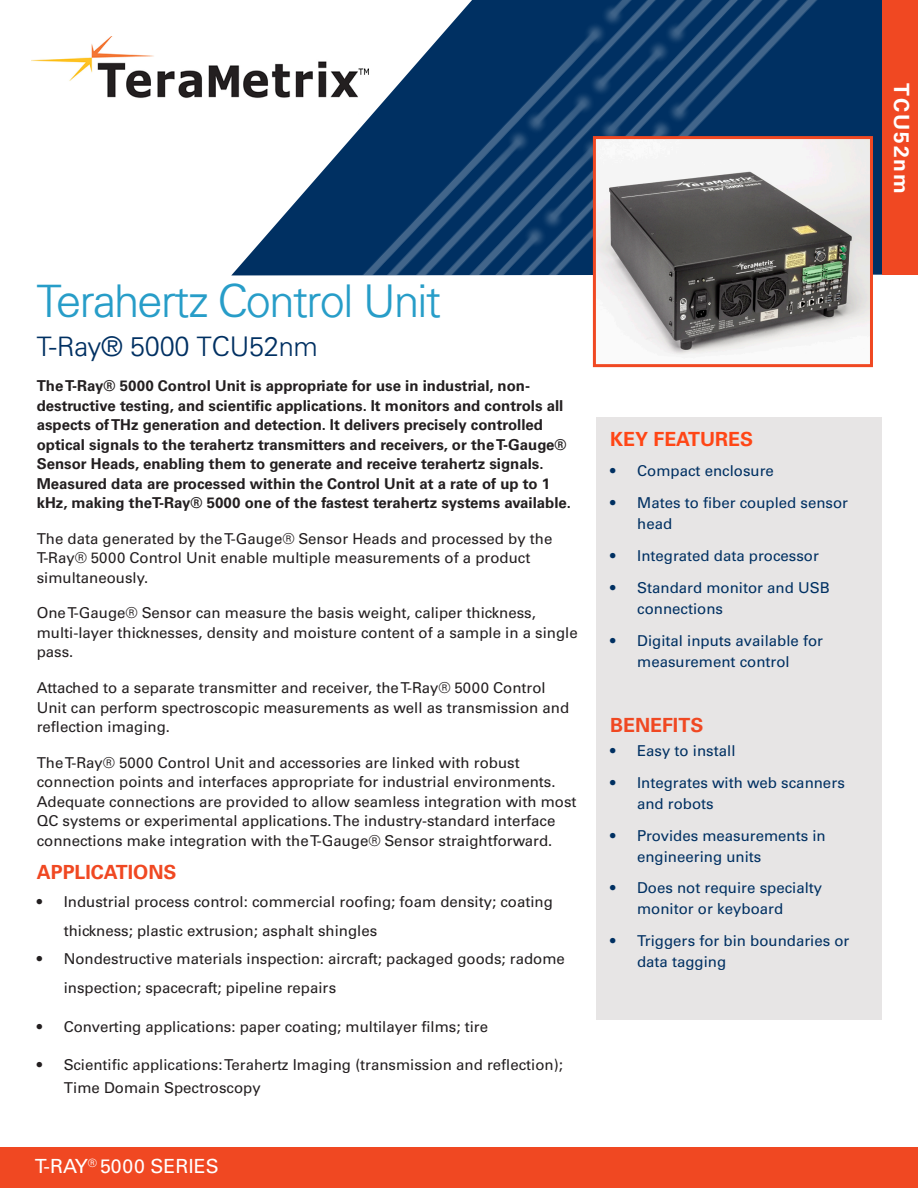
<style>
.page{position:relative;width:918px;height:1188px;background:#fff}
.page>*{position:absolute;margin:0;border:0;box-sizing:border-box;transform-origin:0 0}
.t1{font:300 45px "Univers";letter-spacing:-.03em;color:#279dc8}
.t2{font:300 27px "Univers";color:#003062}
.Default{font:700 21px "Univers LT Std";letter-spacing:.09em;color:#fff}
.t3{font:700 19.5px "Univers LT Std";color:#f04822}
.Default-2{font:19.5px "Univers LT Std";color:#fff}
.t4{font:700 19.5px "Univers LT Std";color:#ff4616}
.t5{font:15px/19.5px "Univers LT Std";color:#231f20}
.t6{font:700 15px/19.5px "Univers LT Std";color:#231f20}
.t7{font:15px/21px "Univers LT Std";color:#003062}
</style>
<div class="page">
<svg style="left:231px;top:225px;width:687px;height:50px"></svg>
<img style="left:275px;top:0;width:614px;height:275px">
<div style="left:596px;top:417px;width:286px;height:602px;background:#e7e5e5"></div>
<div style="left:882px;top:0;width:36px;height:274px;background:#f04822"></div>
<div style="left:0;top:1148px;width:918px;height:40px;background:#f04822"></div>
<img style="left:31px;top:36px;width:337px;height:80px">
<img style="left:597px;top:140px;width:272px;height:215px">
<div style="left:593px;top:136px;width:280px;height:231px;border:3px solid #f04822"></div>
<div style="left:202px;top:101px;width:156px;height:16px;background:#fff"></div>
<p class="t1" style="left:37px;top:274px;width:406px">Terahertz Control Unit</p>
<p class="t2" style="left:37px;top:330px;width:282px">T-Ray® 5000 TCU52nm</p>
<p class="t6" style="left:37px;top:376px;width:536px">The T-Ray® 5000 Control Unit is appropriate for use in industrial, non&shy;destructive testing, and scientific applications. It monitors and controls all aspects of THz generation and detection. It delivers precisely controlled optical signals to the terahertz transmitters and receivers, or the T-Gauge® Sensor Heads, enabling them to generate and receive terahertz signals.<br>Measured data are processed within the Control Unit at a rate of up to 1 kHz, making theT-Ray® 5000 one of the fastest terahertz systems available.</p>
<p class="t5" style="left:37px;top:529px;width:517px">The data generated by the T-Gauge® Sensor Heads and processed by the<br>T-Ray® 5000 Control Unit enable multiple measurements of a product simultaneously.</p>
<p class="t5" style="left:37px;top:603px;width:543px">One T-Gauge® Sensor can measure the basis weight, caliper thickness, multi-layer thicknesses, density and moisture content of a sample in a single pass.</p>
<p class="t5" style="left:37px;top:678px;width:534px">Attached to a separate transmitter and receiver, the T-Ray® 5000 Control<br>Unit can perform spectroscopic measurements as well as transmission and reflection imaging.</p>
<p class="t5" style="left:37px;top:753px;width:541px">The T-Ray® 5000 Control Unit and accessories are linked with robust connection points and interfaces appropriate for industrial environments.<br>Adequate connections are provided to allow seamless integration with most QC systems or experimental applications. The industry-standard interface connections make integration with the T-Gauge® Sensor straightforward.</p>
<p class="t3" style="left:37px;top:861px;width:141px">APPLICATIONS</p>
<p class="t5" style="left:64px;top:888px;width:491px;line-height:28.5px;text-indent:-27px">• Industrial process control: commercial roofing; foam density; coating thickness; plastic extrusion; asphalt shingles</p>
<p class="t5" style="left:64px;top:945px;width:503px;line-height:28.5px;text-indent:-27px">• Nondestructive materials inspection: aircraft; packaged goods; radome inspection; spacecraft; pipeline repairs</p>
<p class="t5" style="left:37px;top:1017px;width:453px">• Converting applications: paper coating; multilayer films; tire</p>
<p class="t5" style="left:64px;top:1054px;width:501px;line-height:22.5px;text-indent:-27px">• Scientific applications: Terahertz Imaging (transmission and reflection);<br>Time Domain Spectroscopy</p>
<p class="Default-2" style="left:35px;top:1155px;width:185px">T-RAY<sup>®</sup> 5000 SERIES</p>
<p class="t4" style="left:610px;top:427px;width:145px">KEY FEATURES</p>
<p class="t7" style="left:610px;top:461px;width:165px">• Compact enclosure</p>
<p class="t7" style="left:637px;top:492px;width:212px;text-indent:-27px">• Mates to fiber coupled sensor head</p>
<p class="t7" style="left:610px;top:545px;width:210px">• Integrated data processor</p>
<p class="t7" style="left:637px;top:577px;width:194px;text-indent:-27px">• Standard monitor and USB connections</p>
<p class="t7" style="left:610px;top:630px;width:214px;text-align:center">• Digital inputs available for measurement control</p>
<p class="t3" style="left:610px;top:714px;width:95px">BENEFITS</p>
<p class="t7" style="left:610px;top:740px;width:127px">• Easy to install</p>
<p class="t7" style="left:637px;top:772px;width:209px;text-indent:-27px">• Integrates with web scanners and robots</p>
<p class="t7" style="left:637px;top:825px;width:190px;text-indent:-27px">• Provides measurements in engineering units</p>
<p class="t7" style="left:637px;top:878px;width:187px;text-indent:-27px">• Does not require specialty monitor or keyboard</p>
<p class="t7" style="left:637px;top:931px;width:214px;text-indent:-27px">• Triggers for bin boundaries or data tagging</p>
<p class="Default" style="left:914px;top:83px;width:112px;rotate:90deg">TCU52nm</p>
</div>
